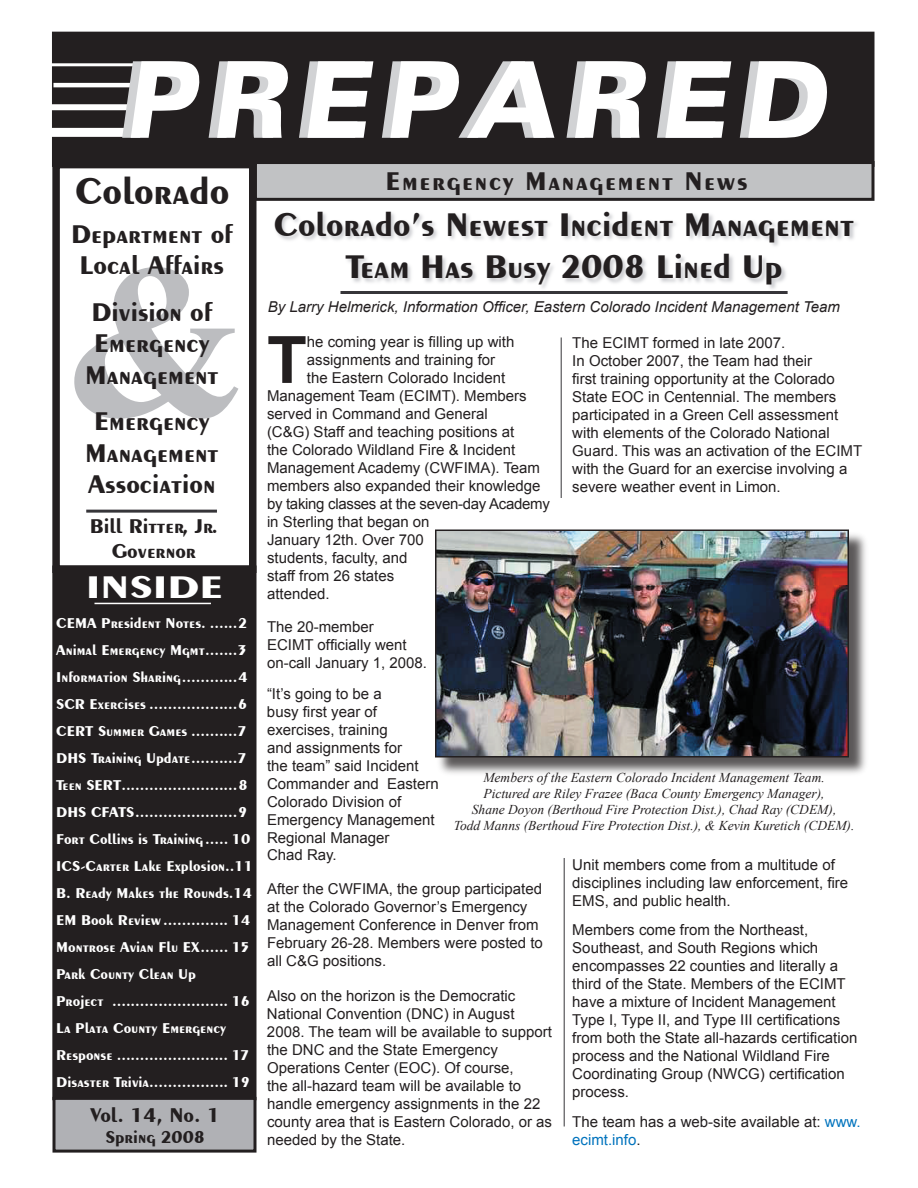
<style>
.page{position:relative;width:918px;height:1188px;background:#fff}
.page>*{position:absolute;margin:0;border:0;box-sizing:border-box;transform-origin:0 0}
.t1{font:700 219px "Times New Roman";color:#bcbdc0}
.t2{font:900 expanded 106.2px "Zurich BT";color:#fff;scale:.85 1}
.t3{font:700 65.25px "Arial";color:#231f20}
.t4{font:700 39px "Exotic 350 BT";color:#231f20}
.t5{font:700 34.5px/42px "Exotic 350 BT";color:#231f20;text-align:center}
.t6{font:700 33px "Exotic 350 BT";color:#fff;scale:1.3 1}
.t7{font:700 27px/31.5px "Exotic 350 BT";color:#231f20;text-align:center}
.t8{font:700 27px "Exotic 350 BT";letter-spacing:.06em;color:#231f20}
.t9{font:700 21px/25.2px "Exotic 350 BT";color:#231f20;text-align:center}
.t10{font:700 18px "Exotic 350 BT";color:#231f20}
.t11{font:15px/18px "Arial";color:#231f20}
.t12{font:700 15px/27px "Exotic 350 BT";color:#fff}
.t13{font:italic 15px "Arial";color:#231f20}
.t14{font:15px "Arial";letter-spacing:-.02em;color:#231f20}
.t15{font:italic 13.5px/16.2px "Times New Roman";color:#231f20;text-align:center}
.s1{color:#0073bd}
</style>
<div class="page">
<div style="left:53px;top:566px;width:203px;height:534px;background:#231f20"></div>
<div style="left:52px;top:566px;width:204px;height:534px;border:2px solid #231f20"></div>
<div style="left:53px;top:32px;width:821px;height:134px;background:#231f20"></div>
<div style="left:54px;top:1098px;width:201px;height:53px;background:#b0b1b5"></div>
<div style="left:52px;top:1097px;width:204px;height:56px;border:3px solid #231f20"></div>
<div style="left:52px;top:161px;width:204px;height:412px;border:8px solid #231f20"></div>
<div style="left:255px;top:163px;width:618px;height:36px;background:#c1c2c4"></div>
<div style="left:254px;top:161px;width:620px;height:40px;border:3px solid #231f20"></div>
<hr style="left:341px;top:291px;width:447px;height:3px;background:#363539">
<hr style="left:94px;top:603px;width:117px;height:1px;background:#fff">
<hr style="left:50px;top:63px;width:93px;height:3px;background:#fff">
<hr style="left:53px;top:83px;width:83px;height:4px;background:#fff">
<div style="left:47px;top:104px;width:88px;height:6px;background:#fff"></div>
<div style="left:49px;top:128px;width:79px;height:9px;background:#fff"></div>
<hr style="left:86px;top:510px;width:131px;height:3px;background:#363539">
<div style="left:273px;top:211px;width:587px;height:81px;background:#bcbdc2;opacity:.75"></div>
<hr style="left:561px;top:338px;width:1px;height:160px;background:#363539">
<hr style="left:564px;top:858px;width:1px;height:268px;background:#363539">
<div style="left:436px;top:530px;width:433px;height:248px;background:#231f20;opacity:.75"></div>
<img style="left:438px;top:533px;width:408px;height:222px">
<div style="left:435px;top:530px;width:414px;height:228px;border:2px solid #231f20"></div>
<h2 class="t2" style="left:123px;top:37px;width:848px">PREPA RED</h2>
<h3 class="t4" style="left:75px;top:168px;width:156px">Colorado</h3>
<h3 class="t8" style="left:385px;top:165px;width:364px">Emergency Management News</h3>
<h3 class="t7" style="left:71px;top:218px;width:163px">Department of<br>Local Affairs</h3>
<h3 class="t7" style="left:85px;top:296px;width:135px">Division of<br>Emergency<br>Management</h3>
<h3 class="t7" style="left:85px;top:405px;width:135px">Emergency<br>Management<br>Association</h3>
<h1 class="t1" style="left:66px;top:191px;width:184px">&amp;</h1>
<h3 class="t9" style="left:90px;top:513px;width:129px">Bill Ritter, Jr.<br>Governor</h3>
<h3 class="t6" style="left:86px;top:567px;width:107px">INSIDE</h3>
<p class="t12" style="left:56px;top:609px;width:198px">CEMA President Notes. ......2<br>Animal Emergency Mgmt .......3<br>Information Sharing ............4<br>SCR Exercises ...................6<br>CERT Summer Games ..........7<br>DHS Training Update ..........7<br>Teen SERT .........................8<br>DHS CFATS ......................9<br>Fort Collins is Training ..... 10<br>ICS-Carter Lake Explosion..11<br>B. Ready Makes the Rounds.14<br>EM Book Review .............. 14<br>Montrose Avian Flu EX ...... 15<br>Park County Clean Up<br>Project ......................... 16<br>La Plata County Emergency Response ........................ 17<br>Disaster Trivia ................. 19</p>
<h3 class="t9" style="left:90px;top:1102px;width:131px">Vol. 14, No. 1</h3>
<p class="t10" style="left:105px;top:1127px;width:101px">Spring 2008</p>
<h3 class="t5" style="left:274px;top:203px;width:582px">Colorado’s Newest Incident Management<br>Team Has Busy 2008 Lined Up</h3>
<p class="t13" style="left:268px;top:297px;width:574px">By Larry Helmerick, Information Officer, Eastern Colorado Incident Management Team</p>
<h3 class="t3" style="left:267px;top:317px;width:41px">T</h3>
<p class="t11" style="left:307px;top:333px;width:209px">he coming year is filling up with</p>
<p class="t11" style="left:572px;top:334px;width:291px">The ECIMT formed in late 2007.<br>In October 2007, the Team had their<br>first training opportunity at the Colorado State EOC in Centennial. The members participated in a Green Cell assessment with elements of the Colorado National Guard. This was an activation of the ECIMT with the Guard for an exercise involving a severe weather event in Limon.</p>
<p class="t11" style="left:307px;top:351px;width:190px">assignments and training for</p>
<p class="t11" style="left:307px;top:369px;width:200px">the Eastern Colorado Incident</p>
<p class="t11" style="left:267px;top:387px;width:261px">Management Team (ECIMT). Members</p>
<p class="t11" style="left:267px;top:405px;width:222px">served in Command and General</p>
<p class="t11" style="left:267px;top:423px;width:249px">(C&amp;G) Staff and teaching positions at</p>
<p class="t11" style="left:267px;top:441px;width:250px">the Colorado Wildland Fire &amp; Incident</p>
<p class="t11" style="left:267px;top:459px;width:275px">Management Academy (CWFIMA). Team</p>
<p class="t11" style="left:267px;top:477px;width:275px">members also expanded their knowledge</p>
<p class="t14" style="left:267px;top:494px;width:284px">by taking classes at the seven-day Academy</p>
<p class="t11" style="left:267px;top:513px;width:164px">in Sterling that began on</p>
<p class="t11" style="left:267px;top:531px;width:158px">January 12th. Over 700</p>
<p class="t11" style="left:267px;top:549px;width:142px">students, faculty, and</p>
<p class="t11" style="left:267px;top:567px;width:129px">staff from 26 states</p>
<p class="t11" style="left:267px;top:585px;width:64px">attended.</p>
<p class="t11" style="left:267px;top:618px;width:162px">The 20-member<br>ECIMT officially went on-call January 1, 2008.</p>
<p class="t11" style="left:267px;top:685px;width:173px">“It’s going to be a<br>busy first year of exercises, training<br>and assignments for<br>the team” said Incident<br>Commander and Eastern<br>Colorado Division of<br>Emergency Management<br>Regional Manager</p>
<p class="t11" style="left:267px;top:846px;width:71px">Chad Ray.</p>
<p class="t11" style="left:267px;top:880px;width:277px">After the CWFIMA, the group participated at the Colorado Governor’s Emergency Management Conference in Denver from February 26-28. Members were posted to all C&amp;G positions.</p>
<p class="t11" style="left:267px;top:987px;width:287px">Also on the horizon is the Democratic National Convention (DNC) in August 2008. The team will be available to support the DNC and the State Emergency Operations Center (EOC). Of course,<br>the all-hazard team will be available to handle emergency assignments in the 22 county area that is Eastern Colorado, or as needed by the State.</p>
<p class="t15" style="left:454px;top:769px;width:402px">Members of the Eastern Colorado Incident Management Team.<br>Pictured are Riley Frazee (Baca County Emergency Manager),<br>Shane Doyon (Berthoud Fire Protection Dist.), Chad Ray (CDEM),<br>Todd Manns (Berthoud Fire Protection Dist.), &amp; Kevin Kuretich (CDEM).</p>
<p class="t11" style="left:572px;top:856px;width:277px">Unit members come from a multitude of disciplines including law enforcement, fire<br>EMS, and public health.</p>
<p class="t11" style="left:572px;top:921px;width:287px">Members come from the Northeast, Southeast, and South Regions which encompasses 22 counties and literally a third of the State. Members of the ECIMT have a mixture of Incident Management Type I, Type II, and Type III certifications from both the State all-hazards certification process and the National Wildland Fire Coordinating Group (NWCG) certification process.</p>
<p class="t11" style="left:572px;top:1113px;width:290px">The team has a web-site available at: <span class="s1">www. ecimt.info</span>.</p>
</div>
